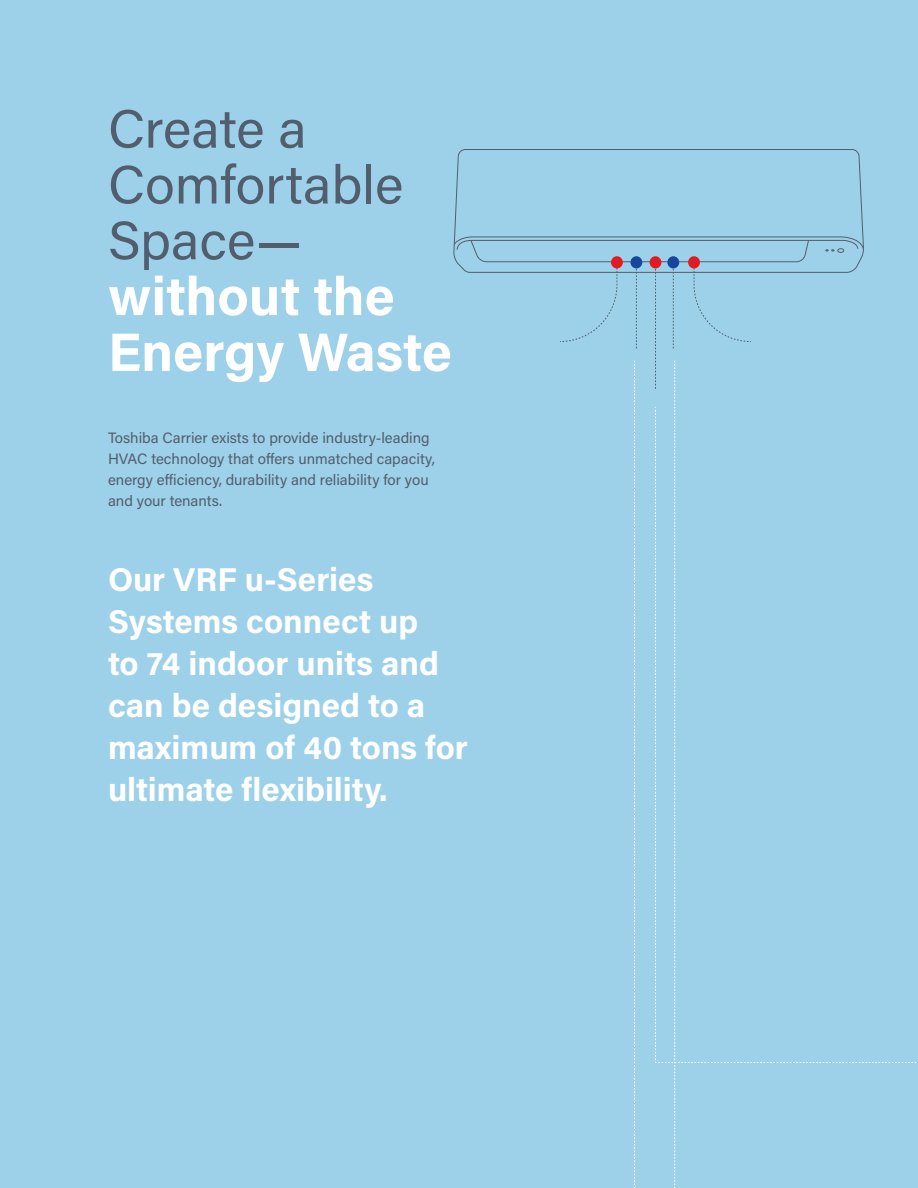
<style>
.page{position:relative;width:918px;height:1188px;background:#9dd1e9}
.page>*{position:absolute;margin:0;border:0;box-sizing:border-box;transform-origin:0 0}
.t1{font:54px/55.8px "Acumin Pro";color:#525e6d}
.Body{font:700 33px/42px "Acumin Pro";color:#fff}
.Body-2{font:15px/21px "Acumin Pro";color:#525e6d}
.s1{font-weight:700;color:#fff}
</style>
<div class="page">
<hr style="left:917px;top:0;width:1px;height:1188px;background:#172650">
<svg style="left:454px;top:149px;width:410px;height:87px"></svg>
<svg style="left:453px;top:236px;width:465px;height:952px"></svg>
<h1 class="t1" style="left:108px;top:99px;width:345px">Create a<br>Comfortable<br>Space— <span class="s1">without the<br>Energy Waste</span></h1>
<p class="Body-2" style="left:108px;top:427px;width:328px">Toshiba Carrier exists to provide industry-leading HVAC technology that offers unmatched capacity, energy efficiency, durability and reliability for you and your tenants.</p>
<p class="Body" style="left:108px;top:557px;width:361px">Our VRF u-Series<br>Systems connect up<br>to 74 indoor units and can be designed to a maximum of 40 tons for ultimate flexibility.</p>
</div>
